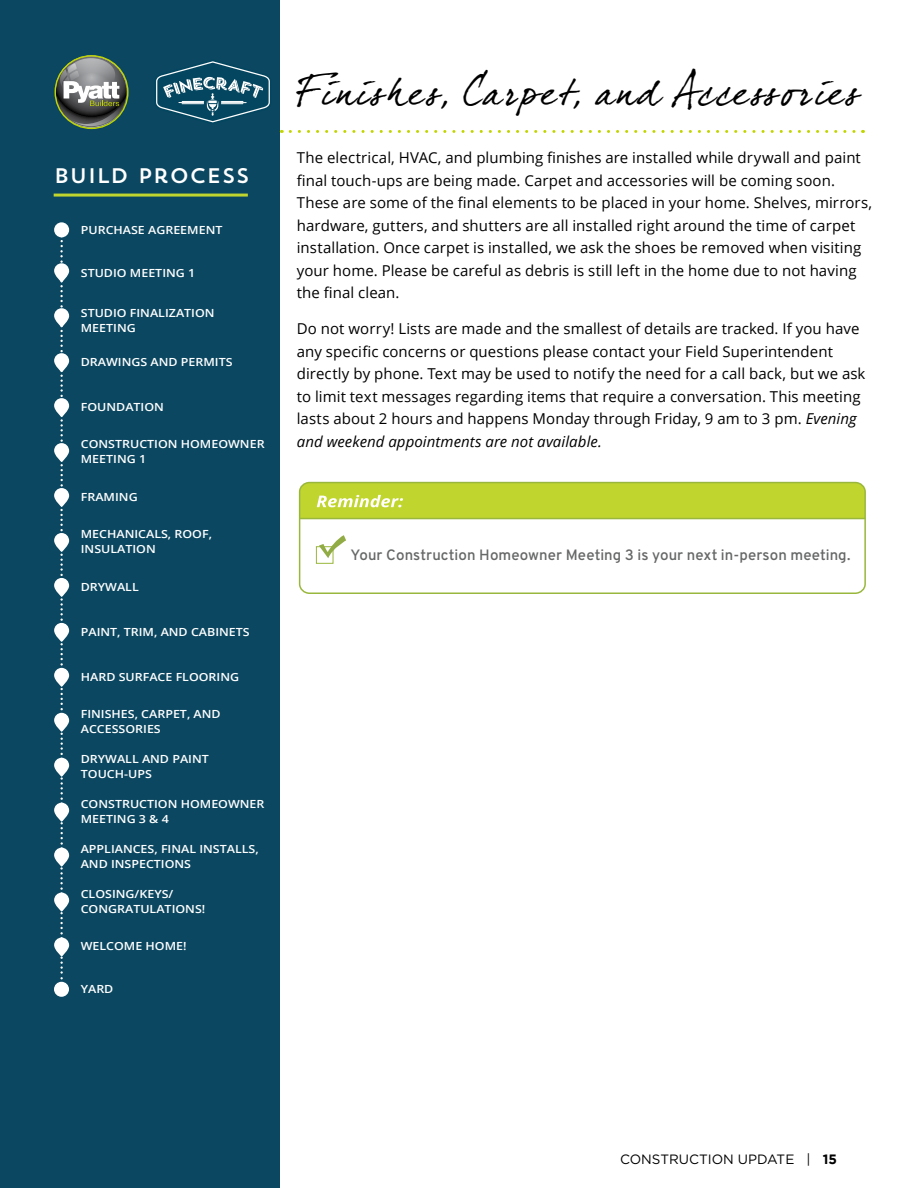
<style>
.page{position:relative;width:918px;height:1188px;background:#fff}
.page>*{position:absolute;margin:0;border:0;box-sizing:border-box;transform-origin:0 0}
.t1{font:42px "Dear Joe 4 full";letter-spacing:.04em;color:#000}
.t2{font:21px "Trend Sans One";color:#fff}
.t3{font:15px/22.5px "Open Sans";letter-spacing:.005em;color:#000}
.t4{font:600 15px "Overpass";letter-spacing:.01em;color:#666867}
.t5{font:13.5px "Gotham";color:#000}
.t6{font:600 11.25px/15px "Open Sans";color:#fff;scale:1.11 1}
.s1{font-style:italic}
.s2{font-weight:700}
</style>
<div class="page">
<div style="left:0;top:0;width:280px;height:1188px;background:#0b4760"></div>
<svg style="left:156px;top:61px;width:114px;height:62px"></svg>
<svg style="left:56px;top:56px;width:71px;height:71px"></svg>
<div style="left:55px;top:55px;width:74px;height:74px;border:1px solid #c0d400;border-radius:50%"></div>
<svg style="left:60px;top:58px;width:62px;height:68px;background:#7b827b"></svg>
<hr style="left:54px;top:194px;width:194px;height:3px;background:#c1d52f">
<svg style="left:54px;top:308px;width:15px;height:19px"></svg>
<svg style="left:54px;top:263px;width:15px;height:19px"></svg>
<svg style="left:54px;top:353px;width:15px;height:19px"></svg>
<svg style="left:54px;top:398px;width:15px;height:19px"></svg>
<svg style="left:54px;top:443px;width:15px;height:19px"></svg>
<svg style="left:54px;top:488px;width:15px;height:19px"></svg>
<svg style="left:54px;top:533px;width:15px;height:19px"></svg>
<svg style="left:54px;top:578px;width:15px;height:19px"></svg>
<svg style="left:54px;top:623px;width:15px;height:19px"></svg>
<svg style="left:54px;top:668px;width:15px;height:19px"></svg>
<svg style="left:54px;top:713px;width:15px;height:19px"></svg>
<svg style="left:54px;top:758px;width:15px;height:19px"></svg>
<svg style="left:54px;top:803px;width:15px;height:19px"></svg>
<svg style="left:54px;top:848px;width:15px;height:19px"></svg>
<svg style="left:54px;top:893px;width:15px;height:19px"></svg>
<div style="left:54px;top:222px;width:15px;height:15px;background:#fff;border-radius:50%"></div>
<svg style="left:54px;top:938px;width:15px;height:19px"></svg>
<svg style="left:60px;top:237px;width:3px;height:745px"></svg>
<div style="left:54px;top:982px;width:15px;height:15px;background:#fff;border-radius:50%"></div>
<svg style="left:290px;top:130px;width:574px;height:3px"></svg>
<div style="left:316px;top:546px;width:17px;height:18px;border:1px solid #99b73c"></div>
<svg style="left:319px;top:535px;width:27px;height:23px"></svg>
<div style="left:299px;top:482px;width:567px;height:112px;border:2px solid #99b73c;border-radius:10px"></div>
<svg style="left:300px;top:483px;width:565px;height:35px;background:#c1d533"></svg>
<hr style="left:300px;top:518px;width:565px;height:1px;background:#99b73c">
<h2 class="t2" style="left:54px;top:162px;width:198px">BUILD PROCESS</h2>
<p class="t6" style="left:81px;top:222px;width:129px">PURCHASE AGREEMENT</p>
<p class="t6" style="left:81px;top:266px;width:105px">STUDIO MEETING 1</p>
<p class="t6" style="left:81px;top:305px;width:122px">STUDIO FINALIZATION<br>MEETING</p>
<p class="t6" style="left:81px;top:354px;width:138px">DRAWINGS AND PERMITS</p>
<p class="t6" style="left:81px;top:399px;width:76px">FOUNDATION</p>
<p class="t6" style="left:81px;top:437px;width:167px">CONSTRUCTION HOMEOWNER<br>MEETING 1</p>
<p class="t6" style="left:81px;top:489px;width:53px">FRAMING</p>
<p class="t6" style="left:81px;top:526px;width:120px">MECHANICALS, ROOF,<br>INSULATION</p>
<p class="t6" style="left:81px;top:579px;width:54px">DRYWALL</p>
<p class="t6" style="left:81px;top:624px;width:154px">PAINT, TRIM, AND CABINETS</p>
<p class="t6" style="left:81px;top:669px;width:144px">HARD SURFACE FLOORING</p>
<p class="t6" style="left:81px;top:706px;width:128px">FINISHES, CARPET, AND<br>ACCESSORIES</p>
<p class="t6" style="left:81px;top:751px;width:117px">DRYWALL AND PAINT<br>TOUCH-UPS</p>
<p class="t6" style="left:81px;top:796px;width:167px">CONSTRUCTION HOMEOWNER<br>MEETING 3 &amp; 4</p>
<p class="t6" style="left:81px;top:841px;width:162px">APPLIANCES, FINAL INSTALLS,<br>AND INSPECTIONS</p>
<p class="t6" style="left:81px;top:886px;width:114px">CLOSING/KEYS/<br>CONGRATULATIONS!</p>
<p class="t6" style="left:81px;top:938px;width:97px">WELCOME HOME!</p>
<p class="t6" style="left:81px;top:981px;width:31px">YARD</p>
<h1 class="t1" style="left:296px;top:65px;width:565px">Finishes, Carpet, and Accessories</h1>
<p class="t3" style="left:297px;top:146px;width:577px">The electrical, HVAC, and plumbing finishes are installed while drywall and paint final touch-ups are being made. Carpet and accessories will be coming soon.<br>These are some of the final elements to be placed in your home. Shelves, mirrors, hardware, gutters, and shutters are all installed right around the time of carpet installation. Once carpet is installed, we ask the shoes be removed when visiting your home. Please be careful as debris is still left in the home due to not having the final clean.</p>
<p class="t3" style="left:297px;top:317px;width:570px">Do not worry! Lists are made and the smallest of details are tracked. If you have any specific concerns or questions please contact your Field Superintendent directly by phone. Text may be used to notify the need for a call back, but we ask to limit text messages regarding items that require a conversation. This meeting lasts about 2 hours and happens Monday through Friday, 9 am to 3 pm. <span class="s1">Evening and weekend appointments are not available.</span></p>
<p class="t4" style="left:350px;top:544px;width:502px">Your Construction Homeowner Meeting 3 is your next in-person meeting.</p>
<p class="t5" style="left:620px;top:1151px;width:218px">CONSTRUCTION UPDATE | <span class="s2">15</span></p>
</div>
